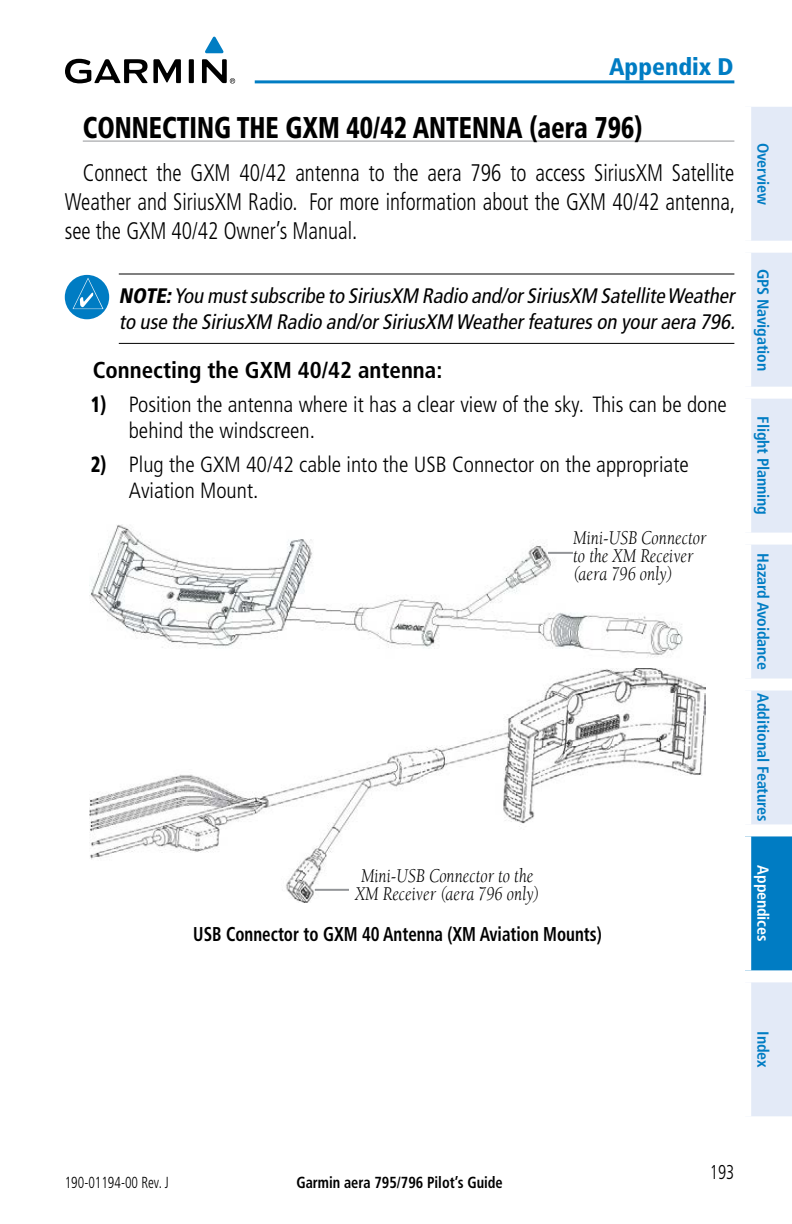
<style>
.page{position:relative;width:792px;height:1224px;background:#fff}
.page>*{position:absolute;margin:0;border:0;box-sizing:border-box;transform-origin:0 0}
.Heading_2{font:900 condensed 30px "Frutiger";color:#000;scale:.85 1}
.G300{font:300 condensed 24px/28.8px "Frutiger";color:#000;text-align:justify;scale:.9 1}
.t1{font:900 condensed 24px "Frutiger";color:#007cc3}
.PROCEDURE_HEAD{font:700 condensed 23px "Frutiger";color:#000}
.Procedure{font:300 condensed 22px/26.4px "Frutiger";color:#000}
.Note{font:italic condensed 21px/25.2px "Frutiger";color:#000}
.Callout{font:italic 20px/18px "Berkeley";color:#000;scale:.85 1}
.t2{font:700 condensed 20px "Frutiger";color:#000;scale:.85 1}
.t3{font:300 condensed 20px "Frutiger";color:#000;scale:.85 1}
.t4{font:700 condensed 16px "Frutiger";letter-spacing:-.01em;color:#007cc3}
.t5{font:700 condensed 16px "Frutiger";color:#000;scale:.9 1}
.t6{font:300 condensed 16px "Frutiger";color:#000;scale:.85 1}
.t7{font:700 condensed 16px "Frutiger";letter-spacing:-.01em;color:#fff}
.s1{font-weight:900}
</style>
<div class="page">
<div style="left:751px;top:107px;width:41px;height:1009px;background:#e3eaf7"></div>
<div style="left:745px;top:830px;width:47px;height:146px;background:#007cc3"></div>
<div style="left:739px;top:241px;width:53px;height:12px;background:#fff"></div>
<div style="left:739px;top:387px;width:53px;height:12px;background:#fff"></div>
<div style="left:739px;top:533px;width:53px;height:12px;background:#fff"></div>
<div style="left:739px;top:679px;width:53px;height:12px;background:#fff"></div>
<div style="left:739px;top:824px;width:53px;height:12px;background:#fff"></div>
<div style="left:739px;top:836px;width:12px;height:134px;background:#fff"></div>
<div style="left:739px;top:970px;width:53px;height:12px;background:#fff"></div>
<hr style="left:83px;top:141px;width:651px;height:1px;background:#939598">
<hr style="left:119px;top:274px;width:615px;height:1px;background:#000">
<hr style="left:119px;top:343px;width:615px;height:1px;background:#000">
<div style="left:65px;top:275px;width:44px;height:44px;background:#007cc3;border-radius:50%"></div>
<svg style="left:73px;top:278px;width:30px;height:31px"></svg>
<img style="left:89px;top:524px;width:594px;height:133px">
<hr style="left:548px;top:552px;width:94px;height:2px;background:#939598">
<div style="left:573px;top:529px;width:137px;height:55px;background:#fff"></div>
<img style="left:89px;top:668px;width:617px;height:234px">
<hr style="left:315px;top:889px;width:193px;height:2px;background:#939598">
<div style="left:349px;top:867px;width:196px;height:39px;background:#fff"></div>
<hr style="left:255px;top:80px;width:479px;height:3px;background:#007dc3">
<svg style="left:205px;top:37px;width:19px;height:16px"></svg>
<svg style="left:65px;top:59px;width:170px;height:24px"></svg>
<p class="t1" style="left:609px;top:52px;width:126px">Appendix D</p>
<p class="Heading_2" style="left:83px;top:109px;width:660px">CONNECTING THE GXM 40/42 ANTENNA (aera 796)</p>
<p class="G300" style="left:65px;top:159px;width:746px;text-indent:18px">Connect the GXM 40/42 antenna to the aera 796 to access SiriusXM Satellite Weather and SiriusXM Radio. For more information about the GXM 40/42 antenna, see the GXM 40/42 Owner’s Manual.</p>
<p class="Note" style="left:119px;top:284px;width:622px"><span class="s1">NOTE:</span>You mustsubscribe to SiriusXM Radio and/orSiriusXM Satellite Weather to use the SiriusXM Radio and/orSiriusXM Weatherfeatureson youraera 796.</p>
<p class="PROCEDURE_HEAD" style="left:93px;top:357px;width:351px">Connecting the GXM 40/42 antenna:</p>
<p class="Procedure" style="left:129px;top:391px;width:600px;text-indent:-38px"><span class="s1">1)</span> Position the antenna where it has a clear view of the sky. This can be done behind the windscreen.</p>
<p class="Procedure" style="left:129px;top:451px;width:562px;text-indent:-38px"><span class="s1">2)</span> Plug the GXM 40/42 cable into the USB Connector on the appropriate<br>Aviation Mount.</p>
<p class="Callout" style="left:573px;top:529px;width:158px">Mini-USB Connector to the XM Receiver (aera 796 only)</p>
<p class="t4" style="left:773px;top:143px;width:64px;rotate:90deg">Overview</p>
<p class="t4" style="left:773px;top:269px;width:104px;rotate:90deg">GPS Navigation</p>
<p class="t4" style="left:773px;top:416px;width:100px;rotate:90deg">Flight Planning</p>
<p class="t4" style="left:773px;top:553px;width:118px;rotate:90deg">Hazard Avoidance</p>
<p class="t4" style="left:773px;top:693px;width:130px;rotate:90deg">Additional Features</p>
<p class="Callout" style="left:355px;top:867px;width:218px">Mini-USB Connector to the<br>XM Receiver (aera 796 only)</p>
<p class="t2" style="left:193px;top:922px;width:482px">USB Connector to GXM 40 Antenna (XM Aviation Mounts)</p>
<p class="t7" style="left:773px;top:865px;width:77px;rotate:90deg">Appendices</p>
<p class="t4" style="left:773px;top:1031px;width:38px;rotate:90deg">Index</p>
<p class="t6" style="left:65px;top:1173px;width:124px">190-01194-00 Rev. J</p>
<p class="t5" style="left:296px;top:1173px;width:231px">Garmin aera 795/796 Pilot’s Guide</p>
<p class="t3" style="left:710px;top:1161px;width:30px">193</p>
</div>
